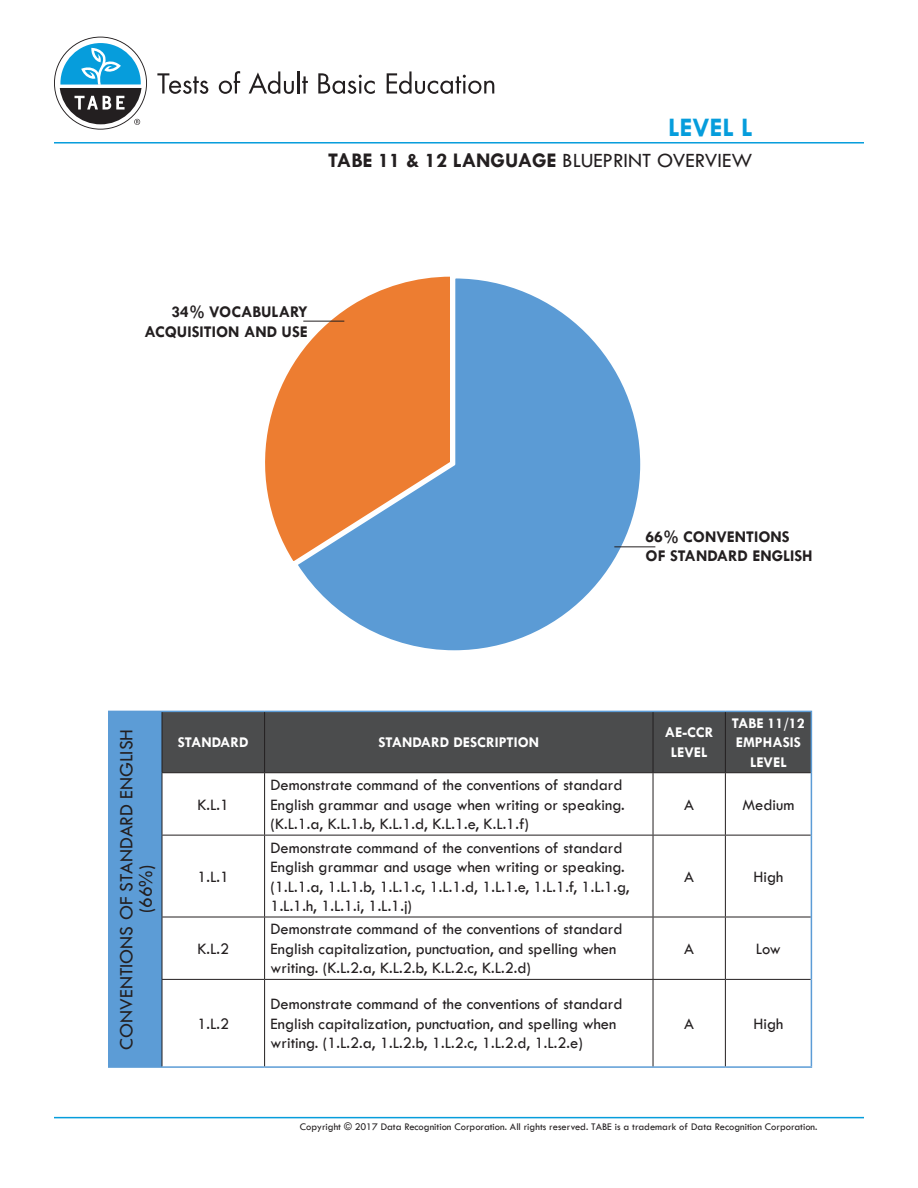
<style>
.page{position:relative;width:918px;height:1188px;background:#fff}
.page>*{position:absolute;margin:0;border:0;box-sizing:border-box;transform-origin:0 0}
.t1{font:700 27px "Tw Cen";color:#069ddc}
.t2{font:700 21px "Tw Cen";color:#231f20}
.Main_Text_Body{font:19.5px/19.5px "Tw Cen";color:#231f20;text-align:center}
.Main_Text_Body-2{font:16.5px/19.5px "Tw Cen";color:#231f20}
.Main_Text_Body-3{font:700 16.5px/19.5px "Tw Cen";color:#231f20}
.t3{font:700 15px/19.5px "Tw Cen";color:#fff;text-align:center}
.Main_Text_Body-4{font:10.5px "Tw Cen";color:#231f20}
.s1{font-weight:400}
</style>
<div class="page">
<div style="left:109px;top:711px;width:53px;height:356px;background:#5c9cd6"></div>
<div style="left:163px;top:712px;width:648px;height:60px;background:#4b4c4d"></div>
<hr style="left:108px;top:711px;width:54px;height:1px;background:#5c9cd6">
<hr style="left:108px;top:712px;width:2px;height:61px;background:#5c9cd6">
<hr style="left:162px;top:711px;width:103px;height:1px;background:#5c9cd6">
<hr style="left:265px;top:711px;width:388px;height:1px;background:#5c9cd6">
<hr style="left:653px;top:711px;width:72px;height:1px;background:#5c9cd6">
<hr style="left:725px;top:711px;width:87px;height:1px;background:#5c9cd6">
<hr style="left:811px;top:712px;width:1px;height:61px;background:#5c9cd6">
<hr style="left:108px;top:773px;width:2px;height:62px;background:#5c9cd6">
<hr style="left:811px;top:773px;width:1px;height:62px;background:#5c9cd6">
<hr style="left:108px;top:835px;width:2px;height:82px;background:#5c9cd6">
<hr style="left:811px;top:835px;width:1px;height:82px;background:#5c9cd6">
<hr style="left:108px;top:917px;width:2px;height:62px;background:#5c9cd6">
<hr style="left:811px;top:917px;width:1px;height:62px;background:#5c9cd6">
<hr style="left:108px;top:979px;width:2px;height:87px;background:#5c9cd6">
<hr style="left:811px;top:979px;width:1px;height:87px;background:#5c9cd6">
<hr style="left:108px;top:1066px;width:54px;height:2px;background:#5c9cd6">
<hr style="left:162px;top:1066px;width:103px;height:2px;background:#5c9cd6">
<hr style="left:265px;top:1066px;width:388px;height:2px;background:#5c9cd6">
<hr style="left:653px;top:1066px;width:72px;height:2px;background:#5c9cd6">
<hr style="left:725px;top:1066px;width:87px;height:2px;background:#5c9cd6">
<hr style="left:162px;top:712px;width:1px;height:60px;background:#231f20">
<hr style="left:264px;top:712px;width:1px;height:60px;background:#231f20">
<hr style="left:653px;top:712px;width:1px;height:60px;background:#231f20">
<hr style="left:725px;top:712px;width:1px;height:60px;background:#231f20">
<hr style="left:162px;top:772px;width:103px;height:1px;background:#231f20">
<hr style="left:162px;top:773px;width:1px;height:62px;background:#231f20">
<hr style="left:265px;top:772px;width:388px;height:1px;background:#231f20">
<hr style="left:264px;top:773px;width:1px;height:62px;background:#231f20">
<hr style="left:653px;top:772px;width:72px;height:1px;background:#231f20">
<hr style="left:653px;top:773px;width:1px;height:62px;background:#231f20">
<hr style="left:725px;top:772px;width:86px;height:1px;background:#231f20">
<hr style="left:725px;top:773px;width:1px;height:62px;background:#231f20">
<hr style="left:162px;top:835px;width:103px;height:1px;background:#231f20">
<hr style="left:162px;top:835px;width:1px;height:82px;background:#231f20">
<hr style="left:265px;top:835px;width:388px;height:1px;background:#231f20">
<hr style="left:264px;top:835px;width:1px;height:82px;background:#231f20">
<hr style="left:653px;top:835px;width:72px;height:1px;background:#231f20">
<hr style="left:653px;top:835px;width:1px;height:82px;background:#231f20">
<hr style="left:725px;top:835px;width:86px;height:1px;background:#231f20">
<hr style="left:725px;top:835px;width:1px;height:82px;background:#231f20">
<hr style="left:162px;top:917px;width:103px;height:1px;background:#231f20">
<hr style="left:162px;top:917px;width:1px;height:62px;background:#231f20">
<hr style="left:265px;top:917px;width:388px;height:1px;background:#231f20">
<hr style="left:264px;top:917px;width:1px;height:62px;background:#231f20">
<hr style="left:653px;top:917px;width:72px;height:1px;background:#231f20">
<hr style="left:653px;top:917px;width:1px;height:62px;background:#231f20">
<hr style="left:725px;top:917px;width:86px;height:1px;background:#231f20">
<hr style="left:725px;top:917px;width:1px;height:62px;background:#231f20">
<hr style="left:162px;top:979px;width:103px;height:1px;background:#231f20">
<hr style="left:162px;top:980px;width:1px;height:86px;background:#231f20">
<hr style="left:265px;top:979px;width:388px;height:1px;background:#231f20">
<hr style="left:264px;top:980px;width:1px;height:86px;background:#231f20">
<hr style="left:653px;top:979px;width:72px;height:1px;background:#231f20">
<hr style="left:653px;top:980px;width:1px;height:86px;background:#231f20">
<hr style="left:725px;top:979px;width:86px;height:1px;background:#231f20">
<hr style="left:725px;top:980px;width:1px;height:86px;background:#231f20">
<svg style="left:157px;top:73px;width:51px;height:21px"></svg>
<svg style="left:219px;top:71px;width:21px;height:23px"></svg>
<svg style="left:249px;top:71px;width:45px;height:23px"></svg>
<hr style="left:297px;top:71px;width:3px;height:23px;background:#231f20">
<svg style="left:302px;top:76px;width:6px;height:18px"></svg>
<svg style="left:318px;top:73px;width:57px;height:21px"></svg>
<svg style="left:387px;top:71px;width:107px;height:23px"></svg>
<svg style="left:54px;top:37px;width:93px;height:93px"></svg>
<hr style="left:54px;top:142px;width:810px;height:2px;background:#069ddc">
<svg style="left:298px;top:278px;width:345px;height:373px"></svg>
<svg style="left:265px;top:276px;width:188px;height:290px"></svg>
<hr style="left:614px;top:546px;width:41px;height:1px;background:#231f20">
<hr style="left:303px;top:321px;width:41px;height:1px;background:#231f20">
<hr style="left:54px;top:1117px;width:810px;height:1px;background:#069ddc">
<p class="t1" style="left:668px;top:112px;width:86px">LEVEL L</p>
<p class="t2" style="left:328px;top:148px;width:426px">TABE 11 &amp; 12 LANGUAGE <span class="s1">BLUEPRINT OVERVIEW</span></p>
<p class="Main_Text_Body-3" style="left:145px;top:302px;width:165px;text-align:right">34% VOCABULARY<br>ACQUISITION AND USE</p>
<p class="Main_Text_Body-3" style="left:646px;top:526px;width:169px">66% CONVENTIONS<br>OF STANDARD ENGLISH</p>
<p class="Main_Text_Body" style="left:116px;top:1050px;width:322px;rotate:-90deg">CONVENTIONS OF STANDARD ENGLISH (66%)</p>
<p class="t3" style="left:178px;top:732px;width:72px">STANDARD</p>
<p class="t3" style="left:378px;top:732px;width:162px">STANDARD DESCRIPTION</p>
<p class="t3" style="left:665px;top:723px;width:50px">AE-CCR<br>LEVEL</p>
<p class="t3" style="left:732px;top:713px;width:74px">TABE 11/12<br>EMPHASIS<br>LEVEL</p>
<p class="Main_Text_Body-2" style="left:271px;top:775px;width:356px">Demonstrate command of the conventions of standard<br>English grammar and usage when writing or speaking. (K.L.1.a, K.L.1.b, K.L.1.d, K.L.1.e, K.L.1.f)</p>
<p class="Main_Text_Body-2" style="left:684px;top:795px;width:11px">A</p>
<p class="Main_Text_Body-2" style="left:742px;top:795px;width:53px">Medium</p>
<p class="Main_Text_Body-2" style="left:197px;top:795px;width:33px">K.L.1</p>
<p class="Main_Text_Body-2" style="left:271px;top:837px;width:360px">Demonstrate command of the conventions of standard English grammar and usage when writing or speaking. (1.L.1.a, 1.L.1.b, 1.L.1.c, 1.L.1.d, 1.L.1.e, 1.L.1.f, 1.L.1.g, 1.L.1.h, 1.L.1.i, 1.L.1.j)</p>
<p class="Main_Text_Body-2" style="left:684px;top:867px;width:11px">A</p>
<p class="Main_Text_Body-2" style="left:753px;top:867px;width:31px">High</p>
<p class="Main_Text_Body-2" style="left:197px;top:867px;width:33px">1.L.1</p>
<p class="Main_Text_Body-2" style="left:271px;top:919px;width:353px">Demonstrate command of the conventions of standard<br>English capitalization, punctuation, and spelling when writing. (K.L.2.a, K.L.2.b, K.L.2.c, K.L.2.d)</p>
<p class="Main_Text_Body-2" style="left:684px;top:939px;width:11px">A</p>
<p class="Main_Text_Body-2" style="left:756px;top:939px;width:27px">Low</p>
<p class="Main_Text_Body-2" style="left:197px;top:939px;width:33px">K.L.2</p>
<p class="Main_Text_Body-2" style="left:271px;top:994px;width:353px">Demonstrate command of the conventions of standard<br>English capitalization, punctuation, and spelling when writing. (1.L.2.a, 1.L.2.b, 1.L.2.c, 1.L.2.d, 1.L.2.e)</p>
<p class="Main_Text_Body-2" style="left:684px;top:1014px;width:11px">A</p>
<p class="Main_Text_Body-2" style="left:753px;top:1014px;width:31px">High</p>
<p class="Main_Text_Body-2" style="left:197px;top:1014px;width:33px">1.L.2</p>
<p class="Main_Text_Body-4" style="left:300px;top:1121px;width:519px">Copyright © 2017 Data Recognition Corporation. All rights reserved. TABE is a trademark of Data Recognition Corporation.</p>
</div>
